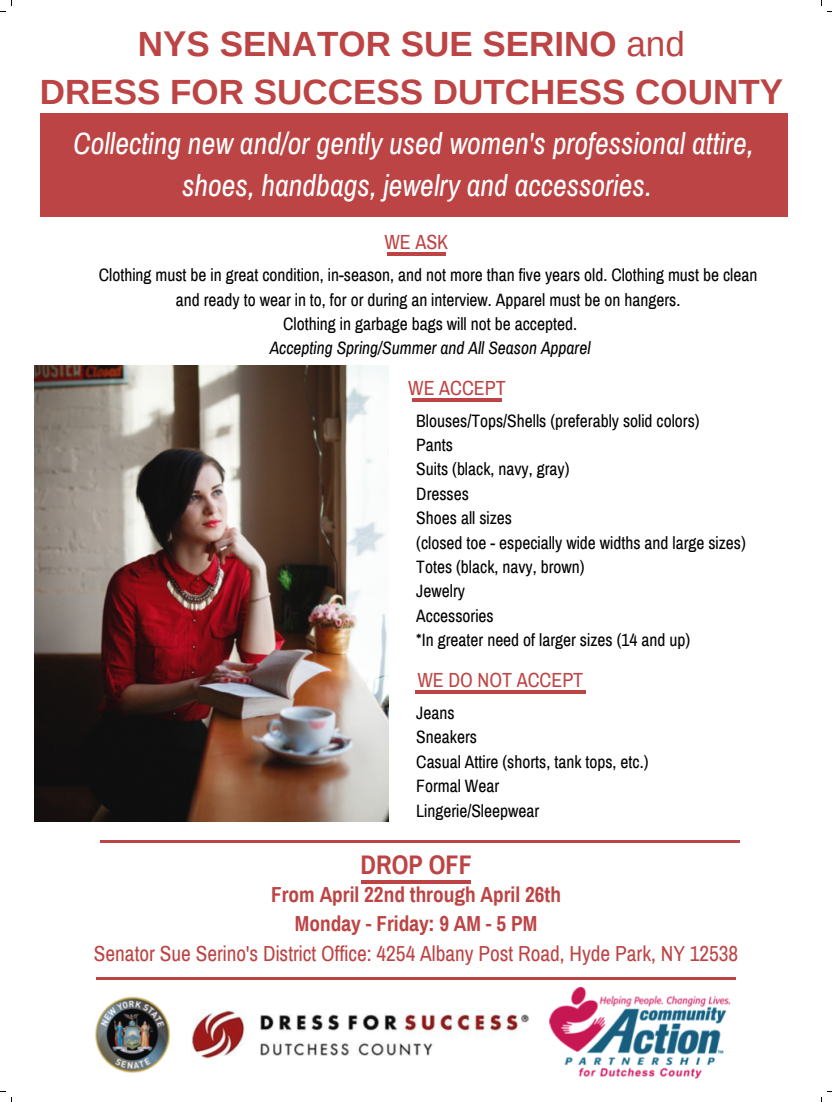
<style>
.page{position:relative;width:832px;height:1102px;background:#fff}
.page>*{position:absolute;margin:0;border:0;box-sizing:border-box;transform-origin:0 0}
.t1{font:700 35px/48.8px "Arimo";color:#bd4444;text-align:center}
.t2{font:italic 30px/41.8px "Archivo Narrow";color:#fff;text-align:center}
.t3{font:700 26.25px "Archivo Narrow";color:#bd4444}
.t4{font:21.25px "Archivo Narrow";color:#bd4444}
.t5{font:700 21.25px/29.7px "Archivo Narrow";color:#bd4444;text-align:center}
.t6{font:20px "Archivo Narrow";color:#bd4444}
.t7{font:17.5px/24.4px "Archivo Narrow";color:#000}
.t8{font:italic 17.5px "Archivo Narrow";color:#000}
.s1{font-weight:400}
</style>
<div class="page">
<div style="left:40px;top:113px;width:747px;height:103px;background:#bd4444"></div>
<hr style="left:386px;top:252px;width:59px;height:4px;background:#bd4444">
<img style="left:34px;top:365px;width:354px;height:456px">
<hr style="left:412px;top:398px;width:89px;height:3px;background:#bd4444">
<hr style="left:415px;top:690px;width:170px;height:3px;background:#bd4444">
<hr style="left:100px;top:839px;width:639px;height:3px;background:#bd4444">
<svg style="left:361px;top:880px;width:109px;height:3px"></svg>
<img style="left:95px;top:987px;width:636px;height:92px">
<hr style="left:96px;top:976px;width:639px;height:3px;background:#bd4444">
<h1 class="t1" style="left:40px;top:19px;width:744px">NYS SENATOR SUE SERINO <span class="s1">and<br></span>DRESS FOR SUCCESS DUTCHESS COUNTY</h1>
<h2 class="t2" style="left:73px;top:123px;width:682px">Collecting new and/or gently used women's professional attire, shoes, handbags, jewelry and accessories.</h2>
<p class="t6" style="left:384px;top:231px;width:65px">WE ASK</p>
<p class="t7" style="left:99px;top:263px;width:659px;text-align:center">Clothing must be in great condition, in-season, and not more than five years old. Clothing must be clean and ready to wear in to, for or during an interview. Apparel must be on hangers.<br>Clothing in garbage bags will not be accepted.</p>
<p class="t8" style="left:269px;top:339px;width:322px">Accepting Spring/Summer and All Season Apparel</p>
<p class="t6" style="left:408px;top:377px;width:99px">WE ACCEPT</p>
<p class="t7" style="left:416px;top:408px;width:331px">Blouses/Tops/Shells (preferably solid colors)<br>Pants<br>Suits (black, navy, gray)<br>Dresses<br>Shoes all sizes<br>(closed toe - especially wide widths and large sizes)<br>Totes (black, navy, brown)<br>Jewelry<br>Accessories<br>*In greater need of larger sizes (14 and up)</p>
<p class="t6" style="left:417px;top:669px;width:167px">WE DO NOT ACCEPT</p>
<p class="t7" style="left:416px;top:700px;width:234px">Jeans<br>Sneakers<br>Casual Attire (shorts, tank tops, etc.)<br>Formal Wear<br>Lingerie/Sleepwear</p>
<h3 class="t3" style="left:360px;top:851px;width:113px">DROP OFF</h3>
<p class="t5" style="left:271px;top:879px;width:291px">From April 22nd through April 26th<br>Monday - Friday: 9 AM - 5 PM</p>
<p class="t4" style="left:94px;top:942px;width:645px">Senator Sue Serino's District Office: 4254 Albany Post Road, Hyde Park, NY 12538</p>
</div>
